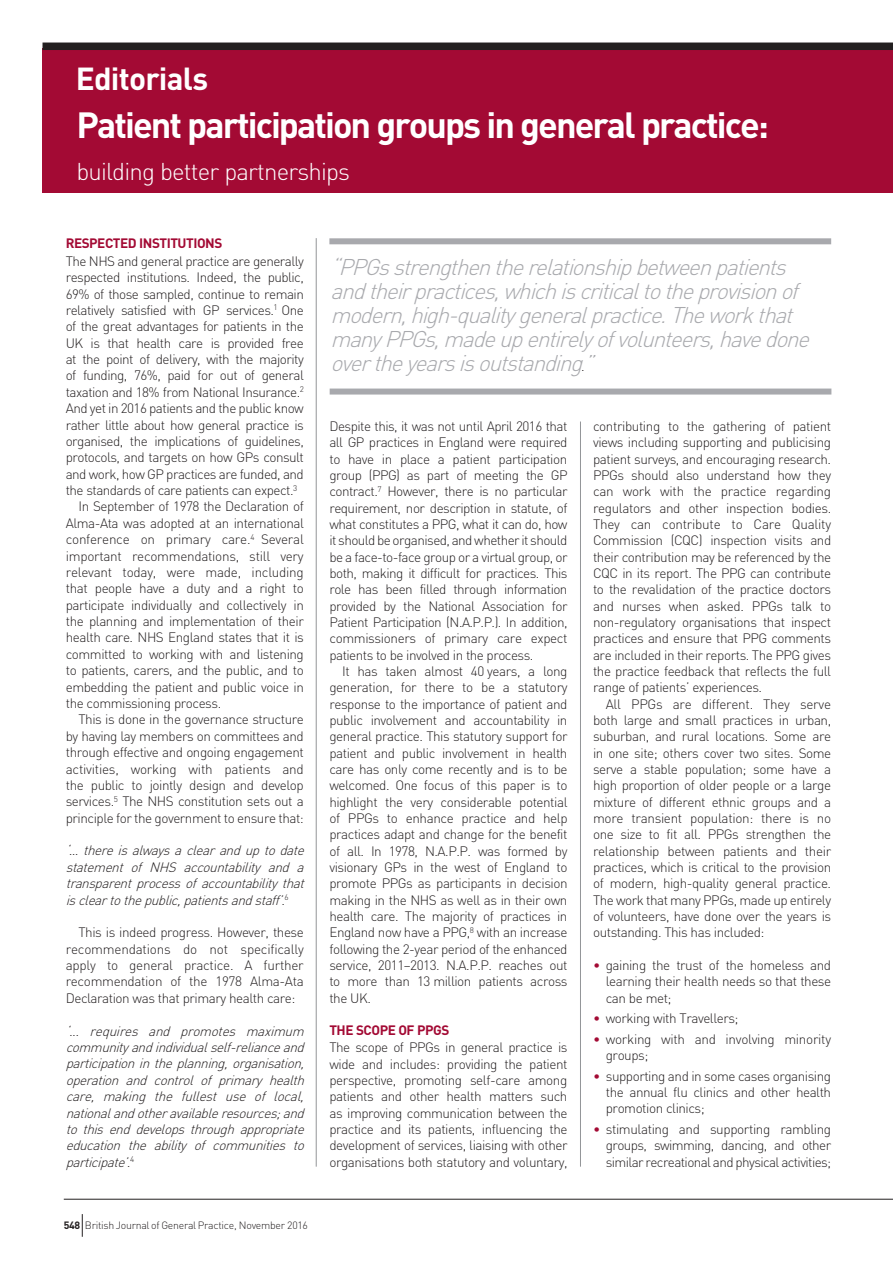
<style>
.page{position:relative;width:893px;height:1263px;background:#fff}
.page>*{position:absolute;margin:0;border:0;box-sizing:border-box;transform-origin:0 0}
.t1{font:700 36px "DIN";letter-spacing:-.055em;color:#fff}
.t2{font:700 31.5px "DIN";letter-spacing:-.025em;color:#fff}
.t3{font:300 24px "DIN";letter-spacing:-.035em;color:#fff}
.t4{font:italic 300 22.5px/24px "DIN";color:#a8a9ad}
.t5{font:300 13.5px/16.4px "DIN";letter-spacing:-.035em;color:#231f20;text-align:justify}
.t6{font:italic 300 13.5px/16.4px "DIN";color:#231f20;text-align:justify}
.t7{font:700 13.5px "DIN";letter-spacing:-.035em;color:#a30a34}
.t8{font:300 13.5px "DIN";letter-spacing:-.015em;color:#231f20}
.t9{font:300 10.5px "DIN";letter-spacing:-.025em;color:#231f20}
.s1{font-style:normal}
.s2{font-weight:700}
.s3{font-style:normal;font-size:13.5px;color:#231f20}
.s4{color:#a30a34}
</style>
<div class="page">
<div style="left:43px;top:49px;width:850px;height:144px;background:#a30a34"></div>
<hr style="left:316px;top:238px;width:1px;height:929px;background:#939598">
<hr style="left:580px;top:421px;width:1px;height:746px;background:#939598">
<hr style="left:64px;top:1199px;width:829px;height:1px;background:#231f20">
<svg style="left:82px;top:1214px;width:1px;height:23px"></svg>
<div style="left:43px;top:43px;width:850px;height:7px;background:#231f20"></div>
<div style="left:330px;top:389px;width:501px;height:6px;background:#a8a9ad"></div>
<div style="left:329px;top:238px;width:502px;height:6px;background:#a8a9ad"></div>
<h2 class="t2" style="left:76px;top:58px;width:134px">Editorials</h2>
<h1 class="t1" style="left:77px;top:101px;width:694px">Patient participation groups in general practice:</h1>
<h3 class="t3" style="left:77px;top:157px;width:275px">building better partnerships</h3>
<p class="t7" style="left:66px;top:234px;width:158px">RESPECTED INSTITUTIONS</p>
<p class="t5" style="left:66px;top:253px;width:240px">The NHS and general practice are generally</p>
<p class="t5" style="left:66px;top:269px;width:240px">respected institutions. Indeed, the public,</p>
<p class="t5" style="left:66px;top:285px;width:240px">69% of those sampled, continue to remain</p>
<p class="t5" style="left:66px;top:302px;width:240px">relatively satisfied with GP services.<sup>1</sup> One</p>
<p class="t5" style="left:66px;top:318px;width:240px">of the great advantages for patients in the</p>
<p class="t5" style="left:66px;top:334px;width:240px">UK is that health care is provided free</p>
<p class="t5" style="left:66px;top:351px;width:240px">at the point of delivery, with the majority</p>
<p class="t5" style="left:66px;top:367px;width:240px">of funding, 76%, paid for out of general</p>
<p class="t5" style="left:66px;top:384px;width:240px">taxation and 18% from National Insurance.<sup>2</sup></p>
<p class="t5" style="left:66px;top:400px;width:240px">And yet in 2016 patients and the public know</p>
<p class="t5" style="left:66px;top:416px;width:240px">rather little about how general practice is</p>
<p class="t5" style="left:66px;top:433px;width:240px">organised, the implications of guidelines,</p>
<p class="t5" style="left:66px;top:449px;width:240px">protocols, and targets on how GPs consult</p>
<p class="t5" style="left:66px;top:465px;width:240px">and work, how GP practices are funded, and</p>
<p class="t5" style="left:66px;top:482px;width:233px">the standards of care patients can expect.<sup>3</sup></p>
<p class="t5" style="left:79px;top:498px;width:227px">In September of 1978 the Declaration of</p>
<p class="t5" style="left:66px;top:515px;width:240px">Alma-Ata was adopted at an international</p>
<p class="t5" style="left:66px;top:531px;width:240px">conference on primary care.<sup>4</sup> Several</p>
<p class="t5" style="left:66px;top:547px;width:239px">important recommendations, still very</p>
<p class="t5" style="left:66px;top:564px;width:240px">relevant today, were made, including</p>
<p class="t5" style="left:66px;top:580px;width:240px">that people have a duty and a right to</p>
<p class="t5" style="left:66px;top:596px;width:240px">participate individually and collectively in</p>
<p class="t5" style="left:66px;top:613px;width:240px">the planning and implementation of their</p>
<p class="t5" style="left:66px;top:629px;width:240px">health care. NHS England states that it is</p>
<p class="t5" style="left:66px;top:646px;width:240px">committed to working with and listening</p>
<p class="t5" style="left:66px;top:662px;width:240px">to patients, carers, and the public, and to</p>
<p class="t5" style="left:66px;top:678px;width:240px">embedding the patient and public voice in</p>
<p class="t5" style="left:66px;top:695px;width:157px">the commissioning process.</p>
<p class="t5" style="left:79px;top:711px;width:227px">This is done in the governance structure</p>
<p class="t5" style="left:66px;top:728px;width:240px">by having lay members on committees and</p>
<p class="t5" style="left:66px;top:744px;width:240px">through effective and ongoing engagement</p>
<p class="t8" style="left:66px;top:760px;width:240px">activities, working with patients and</p>
<p class="t5" style="left:66px;top:777px;width:240px">the public to jointly design and develop</p>
<p class="t5" style="left:66px;top:793px;width:240px">services.<sup>5</sup> The NHS constitution sets out a</p>
<p class="t5" style="left:66px;top:809px;width:240px">principle for the government to ensure that:</p>
<p class="t6" style="left:66px;top:842px;width:244px">‘...thereisalwaysaclearanduptodate statement of NHS accountability and a transparentprocessofaccountabilitythat iscleartothepublic,patientsandstaff’<span class="s1">.</span> <sup>6</sup></p>
<p class="t5" style="left:66px;top:924px;width:240px;text-indent:13px">This is indeed progress. However, these recommendations do not specifically apply to general practice. A further recommendation of the 1978 Alma-Ata Declaration was that primary health care:</p>
<p class="t6" style="left:66px;top:1022px;width:244px">‘... requires and promotes maximum communityandindividualself-relianceand participationintheplanning,organisation, operation and control of primary health care, making the fullest use of local, nationalandotheravailableresources;and to this end develops through appropriate education the ability of communities to participate’.<sup>4</sup></p>
<p class="t9" style="left:64px;top:1219px;width:246px"><span class="s2">548</span> British Journal of General Practice, November 2016</p>
<p class="t4" style="left:330px;top:255px;width:487px">“PPGsstrengthentherelationshipbetweenpatients andtheirpractices,whichiscriticaltotheprovisionof modern,high-qualitygeneralpractice.Theworkthat manyPPGs,madeupentirelyofvolunteers,havedone overtheyearsisoutstanding<span class="s3">.</span> ”</p>
<p class="t5" style="left:329px;top:418px;width:240px">Despite this, it was not until April 2016 that all GP practices in England were required to have in place a patient participation group (PPG) as part of meeting the GP contract.<sup>7</sup> However, there is no particular requirement, nor description in statute, of what constitutes a PPG, what it can do, how it should be organised, and whether it should be a face-to-face group or a virtual group, or both, making it difficult for practices. This role has been filled through information provided by the National Association for Patient Participation (N.A.P.P.). In addition, commissioners of primary care expect patients to be involved in the process.</p>
<p class="t5" style="left:329px;top:663px;width:240px;text-indent:13px">It has taken almost 40 years, a long generation, for there to be a statutory response to the importance of patient and public involvement and accountability in general practice. This statutory support for patient and public involvement in health care has only come recently and is to be welcomed. One focus of this paper is to highlight the very considerable potential of PPGs to enhance practice and help practices adapt and change for the benefit of all. In 1978, N.A.P.P. was formed by visionary GPs in the west of England to promote PPGs as participants in decision making in the NHS as well as in their own health care. The majority of practices in England now have a PPG,<sup>8</sup> with an increase following the 2-year period of the enhanced service, 2011–2013. N.A.P.P. reaches out to more than 13 million patients across the UK.</p>
<p class="t7" style="left:329px;top:1021px;width:121px">THE SCOPE OF PPGS</p>
<p class="t5" style="left:329px;top:1039px;width:240px">The scope of PPGs in general practice is wide and includes: providing the patient perspective, promoting self-care among patients and other health matters such as improving communication between the practice and its patients, influencing the development of services, liaising with other organisations both statutory and voluntary,</p>
<p class="t5" style="left:593px;top:418px;width:240px">contributing to the gathering of patient views including supporting and publicising patient surveys, and encouraging research.<br>PPGs should also understand how they can work with the practice regarding regulators and other inspection bodies.<br>They can contribute to Care Quality Commission (CQC) inspection visits and their contribution may be referenced by the CQC in its report. The PPG can contribute to the revalidation of the practice doctors and nurses when asked. PPGs talk to non-regulatory organisations that inspect practices and ensure that PPG comments are included in their reports. The PPG gives the practice feedback that reflects the full range of patients’ experiences.</p>
<p class="t5" style="left:593px;top:695px;width:240px;text-indent:13px">All PPGs are different. They serve both large and small practices in urban, suburban, and rural locations. Some are in one site; others cover two sites. Some serve a stable population; some have a high proportion of older people or a large mixture of different ethnic groups and a more transient population: there is no one size to fit all. PPGs strengthen the relationship between patients and their practices, which is critical to the provision of modern, high-quality general practice.<br>The work that many PPGs, made up entirely of volunteers, have done over the years is outstanding. This has included:</p>
<p class="t5" style="left:606px;top:957px;width:227px;text-indent:-13px"><span class="s4">•</span> gaining the trust of the homeless and learning their health needs so that these can be met;</p>
<p class="t5" style="left:593px;top:1010px;width:147px"><span class="s4">•</span> working with Travellers;</p>
<p class="t5" style="left:606px;top:1031px;width:227px;text-indent:-13px"><span class="s4">•</span> working with and involving minority groups;</p>
<p class="t5" style="left:606px;top:1067px;width:227px;text-indent:-13px"><span class="s4">•</span> supporting and in some cases organising the annual flu clinics and other health promotion clinics;</p>
<p class="t5" style="left:606px;top:1121px;width:227px;text-indent:-13px"><span class="s4">•</span> stimulating and supporting rambling groups, swimming, dancing, and other similar recreational and physical activities;</p>
</div>
